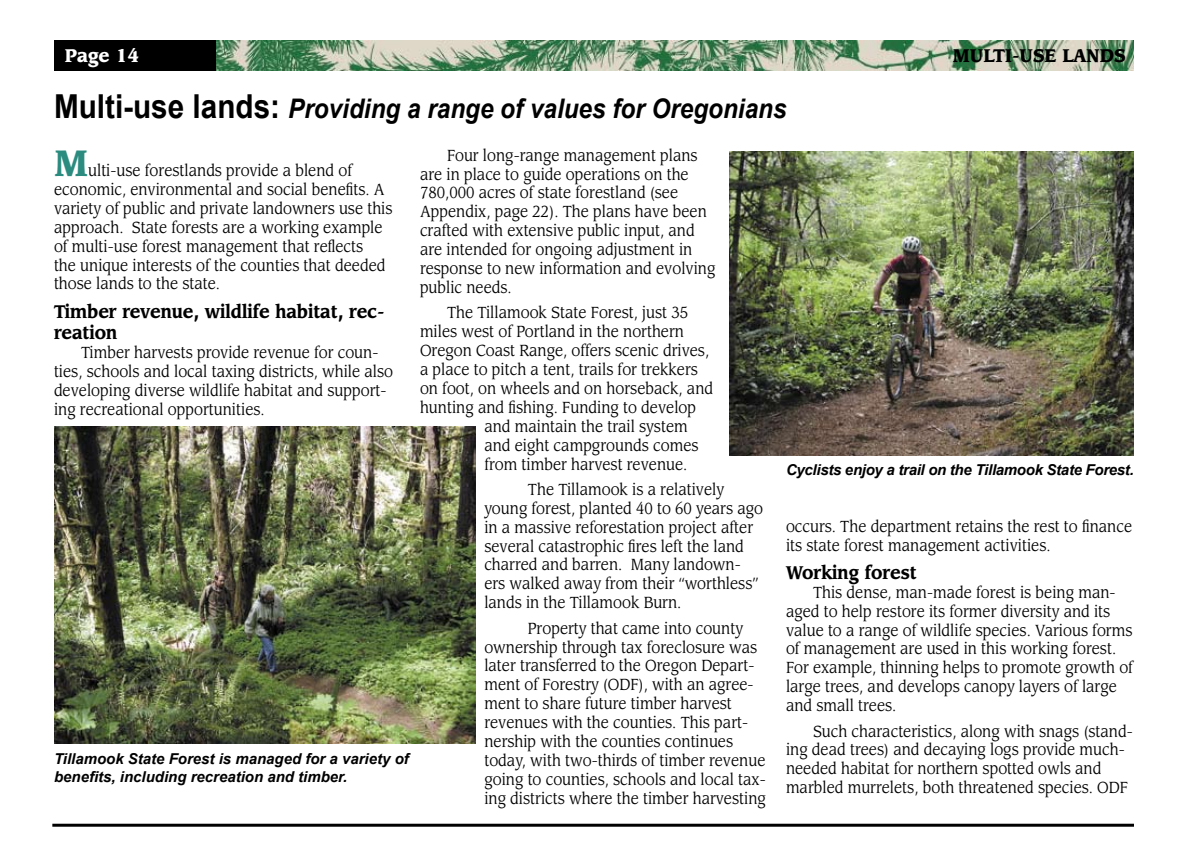
<style>
.page{position:relative;width:1188px;height:864px;background:#fff}
.page>*{position:absolute;margin:0;border:0;box-sizing:border-box;transform-origin:0 0}
.t1{font:900 36px "Leawood";color:#2c8b7f;scale:.9 1}
.t2{font:italic 700 27px "Arial";color:#000;scale:.9 1}
.t3{font:700 18px/21.6px "Leawood";color:#000;scale:.9 1}
.t4{font:900 18px "Leawood";color:#000;scale:.9 1}
.t5{font:900 18px "Leawood";color:#fff;scale:.9 1}
.t6{font:15.75px/18.9px "Leawood";color:#000;scale:.9 1}
.t7{font:italic 700 15px/18px "Arial";color:#000}
.t8{font:italic 700 15px "Arial";letter-spacing:-.02em;color:#000}
.s1{font-style:normal;font-size:33px}
</style>
<div class="page">
<img style="left:212px;top:40px;width:922px;height:31px">
<div style="left:54px;top:41px;width:162px;height:30px;background:#000"></div>
<hr style="left:52px;top:824px;width:1082px;height:3px;background:#000">
<img style="left:729px;top:152px;width:405px;height:304px">
<img style="left:54px;top:427px;width:422px;height:316px">
<p class="t5" style="left:65px;top:45px;width:84px">Page 14</p>
<p class="t4" style="left:953px;top:45px;width:193px">MULTI-USE LANDS</p>
<h2 class="t2" style="left:54px;top:94px;width:815px"><span class="s1">Multi-use lands:</span> Providing a range of values for Oregonians</h2>
<h1 class="t1" style="left:54px;top:141px;width:40px">M</h1>
<p class="t6" style="left:54px;top:161px;width:378px;text-indent:34px">ulti-use forestlands provide a blend of economic, environmental and social benefits. A variety of public and private landowners use this approach. State forests are a working example of multi-use forest management that reflects<br>the unique interests of the counties that deeded those lands to the state.</p>
<p class="t3" style="left:54px;top:301px;width:369px">Timber revenue, wildlife habitat, rec&shy;reation</p>
<p class="t6" style="left:54px;top:343px;width:378px;text-indent:27px">Timber harvests provide revenue for coun&shy;ties, schools and local taxing districts, while also developing diverse wildlife habitat and support&shy;ing recreational opportunities.</p>
<p class="t7" style="left:54px;top:749px;width:356px">Tillamook State Forest is managed for a variety of benefits, including recreation and timber.</p>
<p class="t6" style="left:420px;top:146px;width:330px;text-indent:27px">Four long-range management plans are in place to guide operations on the 780,000 acres of state forestland (see Appendix, page 22). The plans have been crafted with extensive public input, and are intended for ongoing adjustment in response to new information and evolving public needs.</p>
<p class="t6" style="left:447px;top:304px;width:270px">The Tillamook State Forest, just 35</p>
<p class="t6" style="left:420px;top:322px;width:295px">miles west of Portland in the northern</p>
<p class="t6" style="left:420px;top:341px;width:323px">Oregon Coast Range, offers scenic drives,</p>
<p class="t6" style="left:420px;top:360px;width:310px">a place to pitch a tent, trails for trekkers</p>
<p class="t6" style="left:420px;top:379px;width:327px">on foot, on wheels and on horseback, and</p>
<p class="t6" style="left:420px;top:398px;width:308px">hunting and fishing. Funding to develop</p>
<p class="t6" style="left:484px;top:417px;width:228px">and maintain the trail system</p>
<p class="t6" style="left:484px;top:436px;width:240px">and eight campgrounds comes</p>
<p class="t6" style="left:484px;top:455px;width:227px">from timber harvest revenue.</p>
<p class="t6" style="left:484px;top:480px;width:311px;text-indent:44px">The Tillamook is a relatively young forest, planted 40 to 60 years ago in a massive reforestation project after several catastrophic fires left the land charred and barren. Many landown&shy;ers walked away from their “worthless” lands in the Tillamook Burn.</p>
<p class="t6" style="left:484px;top:619px;width:314px;text-indent:44px">Property that came into county ownership through tax foreclosure was later transferred to the Oregon Depart&shy;ment of Forestry (ODF), with an agree&shy;ment to share future timber harvest revenues with the counties. This part&shy;nership with the counties continues today, with two-thirds of timber revenue going to counties, schools and local tax&shy;ing districts where the timber harvesting</p>
<p class="t8" style="left:786px;top:461px;width:349px">Cyclists enjoy a trail on the Tillamook State Forest.</p>
<p class="t6" style="left:786px;top:517px;width:386px">occurs. The department retains the rest to finance its state forest management activities.</p>
<p class="t3" style="left:786px;top:562px;width:147px">Working forest</p>
<p class="t6" style="left:786px;top:583px;width:387px;text-indent:27px">This dense, man-made forest is being man&shy;aged to help restore its former diversity and its value to a range of wildlife species. Various forms of management are used in this working forest.<br>For example, thinning helps to promote growth of large trees, and develops canopy layers of large and small trees.</p>
<p class="t6" style="left:786px;top:722px;width:387px;text-indent:27px">Such characteristics, along with snags (stand&shy;ing dead trees) and decaying logs provide much&shy;needed habitat for northern spotted owls and marbled murrelets, both threatened species. ODF</p>
</div>
